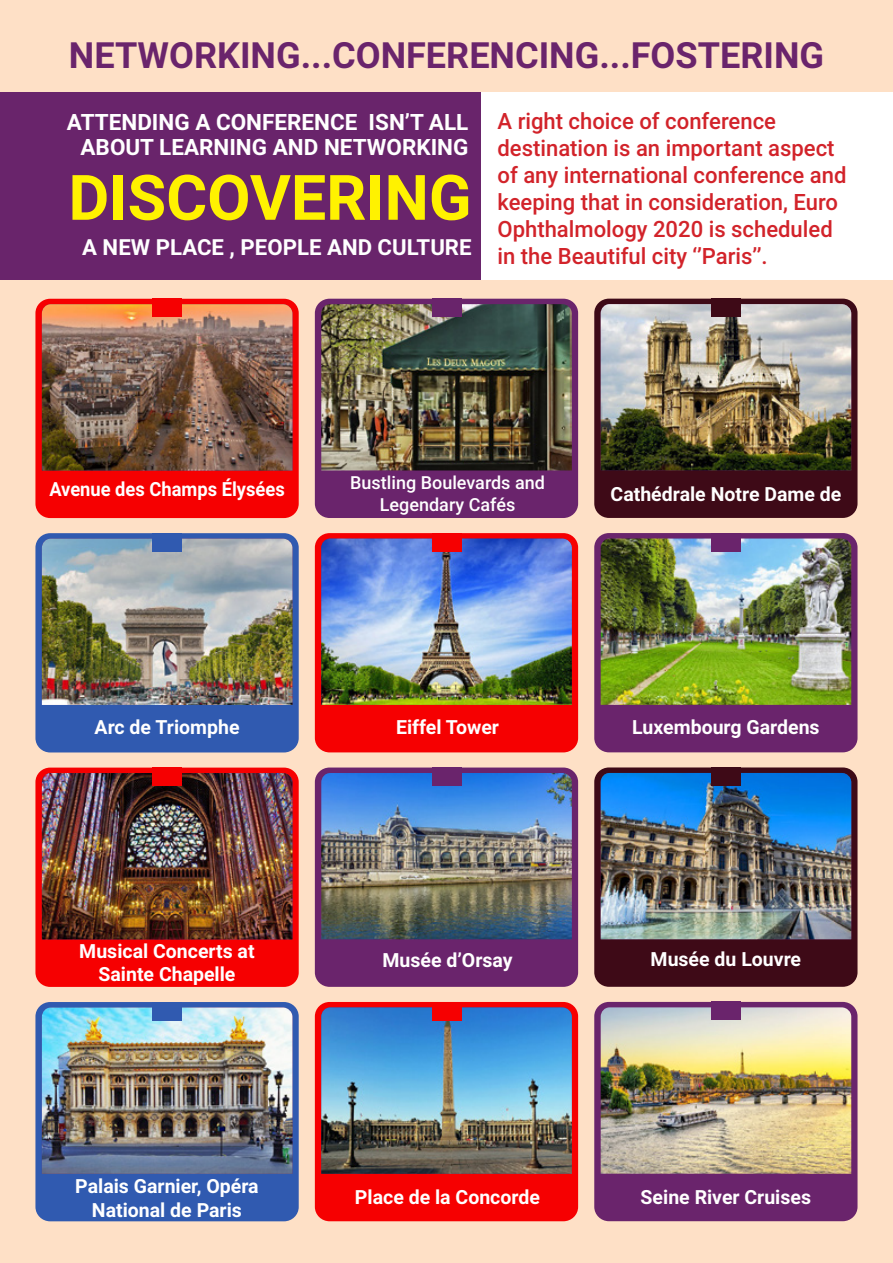
<style>
.page{position:relative;width:893px;height:1263px;background:#fee0c6}
.page>*{position:absolute;margin:0;border:0;box-sizing:border-box;transform-origin:0 0}
.t1{font:700 62.7px "Roboto";color:#fff200}
.t2{font:700 36.15px "Roboto";color:#6a246c}
.t3{font:500 22.5px/27px "Roboto";color:#d2232a}
.t4{font:700 22.5px/25.3px "Roboto";color:#fff;text-align:right}
.t5{font:700 22.2px "Roboto";color:#fff}
.t6{font:700 19.5px/23.4px "Roboto";color:#fff;text-align:center}
.t7{font:700 19.5px "Roboto";color:#fff;scale:.94 1}
.t8{font:500 18px/21.6px "Roboto";color:#fff;text-align:center}
</style>
<div class="page">
<div style="left:0;top:92px;width:482px;height:188px;background:#69246b"></div>
<div style="left:482px;top:92px;width:411px;height:188px;background:#fff"></div>
<div style="left:35px;top:299px;width:264px;height:219px;background:#f60001;border-radius:15px"></div>
<img style="left:42px;top:304px;width:250px;height:166px">
<div style="left:153px;top:299px;width:29px;height:18px;background:#f60001"></div>
<div style="left:315px;top:299px;width:263px;height:219px;background:#6a246c;border-radius:15px"></div>
<img style="left:321px;top:304px;width:251px;height:166px">
<div style="left:432px;top:299px;width:29px;height:18px;background:#69246b"></div>
<div style="left:594px;top:299px;width:263px;height:219px;background:#3e0a17;border-radius:15px"></div>
<img style="left:601px;top:304px;width:250px;height:166px">
<div style="left:711px;top:299px;width:29px;height:18px;background:#3e0a17"></div>
<div style="left:35px;top:533px;width:264px;height:219px;background:#305ab0;border-radius:15px"></div>
<img style="left:42px;top:539px;width:250px;height:166px">
<div style="left:153px;top:533px;width:29px;height:18px;background:#305ab0"></div>
<div style="left:315px;top:533px;width:263px;height:219px;background:#f60001;border-radius:15px"></div>
<img style="left:321px;top:539px;width:251px;height:166px">
<div style="left:432px;top:533px;width:29px;height:18px;background:#f60001"></div>
<div style="left:594px;top:533px;width:263px;height:219px;background:#6a246c;border-radius:15px"></div>
<img style="left:601px;top:538px;width:250px;height:167px">
<div style="left:711px;top:533px;width:29px;height:18px;background:#6a246c"></div>
<div style="left:35px;top:768px;width:264px;height:219px;background:#f60001;border-radius:15px"></div>
<img style="left:42px;top:773px;width:250px;height:166px">
<div style="left:153px;top:768px;width:29px;height:18px;background:#f60001"></div>
<div style="left:315px;top:767px;width:263px;height:220px;background:#6a246c;border-radius:15px"></div>
<img style="left:321px;top:773px;width:251px;height:166px">
<div style="left:432px;top:767px;width:29px;height:19px;background:#6a246c"></div>
<div style="left:594px;top:767px;width:263px;height:220px;background:#3e0a17;border-radius:15px"></div>
<img style="left:601px;top:773px;width:250px;height:166px">
<div style="left:711px;top:767px;width:29px;height:18px;background:#3e0a17"></div>
<div style="left:35px;top:1002px;width:264px;height:219px;background:#305ab0;border-radius:15px"></div>
<img style="left:42px;top:1007px;width:250px;height:167px">
<div style="left:153px;top:1002px;width:29px;height:18px;background:#305ab0"></div>
<div style="left:315px;top:1002px;width:263px;height:219px;background:#f60001;border-radius:15px"></div>
<img style="left:321px;top:1007px;width:251px;height:167px">
<div style="left:432px;top:1002px;width:29px;height:18px;background:#f60001"></div>
<div style="left:594px;top:1002px;width:263px;height:219px;background:#6a246c;border-radius:15px"></div>
<img style="left:601px;top:1007px;width:250px;height:167px">
<div style="left:711px;top:1002px;width:29px;height:18px;background:#6a246c"></div>
<h2 class="t2" style="left:69px;top:30px;width:757px">NETWORKING...CONFERENCING...FOSTERING</h2>
<p class="t4" style="left:67px;top:109px;width:403px">ATTENDING A CONFERENCE ISN’T ALL<br>ABOUT LEARNING AND NETWORKING</p>
<h1 class="t1" style="left:68px;top:154px;width:405px">DISCOVERING</h1>
<p class="t5" style="left:82px;top:232px;width:391px">A NEW PLACE , PEOPLE AND CULTURE</p>
<p class="t3" style="left:497px;top:106px;width:350px">A right choice of conference destination is an important aspect of any international conference and keeping that in consideration, Euro Ophthalmology 2020 is scheduled in the Beautiful city ‘’Paris’’.</p>
<p class="t7" style="left:49px;top:476px;width:252px">Avenue des Champs Élysées</p>
<p class="t8" style="left:350px;top:471px;width:196px">Bustling Boulevards and<br>Legendary Cafés</p>
<p class="t6" style="left:611px;top:481px;width:232px">Cathédrale Notre Dame de</p>
<p class="t6" style="left:95px;top:714px;width:146px">Arc de Triomphe</p>
<p class="t6" style="left:396px;top:714px;width:104px">Eiffel Tower</p>
<p class="t6" style="left:632px;top:714px;width:189px">Luxembourg Gardens</p>
<p class="t6" style="left:79px;top:938px;width:177px">Musical Concerts at<br>Sainte Chapelle</p>
<p class="t6" style="left:75px;top:1174px;width:185px">Palais Garnier, Opéra<br>National de Paris</p>
<p class="t6" style="left:382px;top:947px;width:132px">Musée d’Orsay</p>
<p class="t6" style="left:355px;top:1184px;width:186px">Place de la Concorde</p>
<p class="t6" style="left:651px;top:947px;width:152px">Musée du Louvre</p>
<p class="t6" style="left:641px;top:1184px;width:172px">Seine River Cruises</p>
</div>
